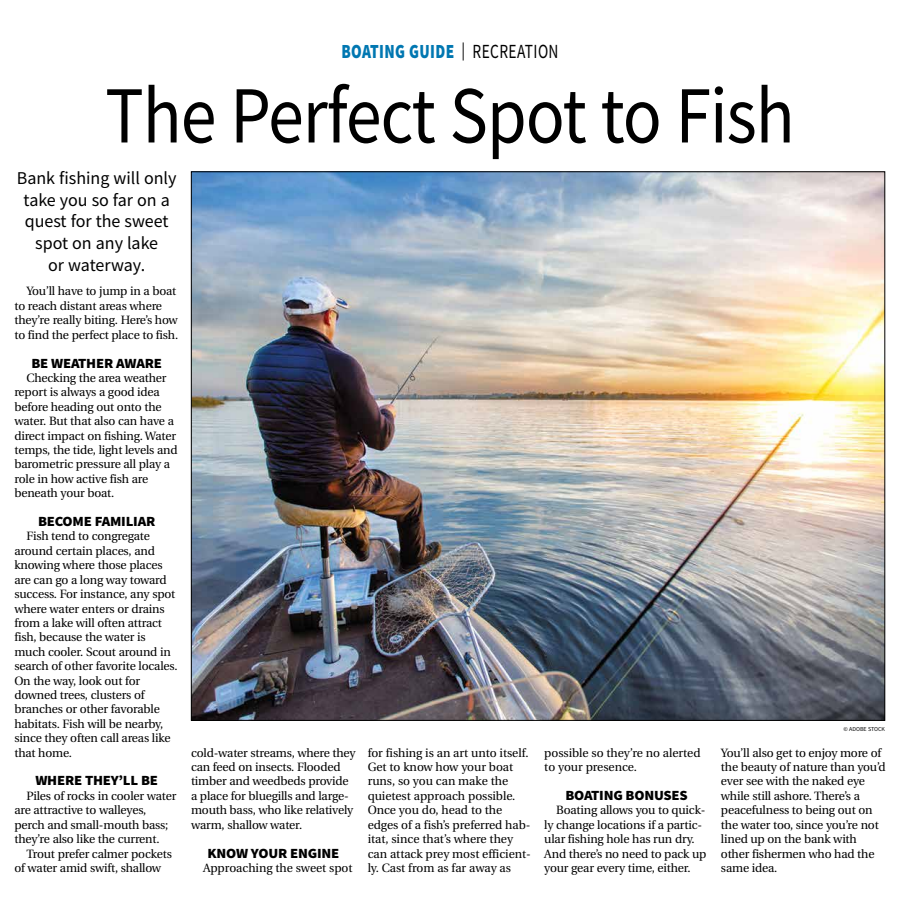
<style>
.page{position:relative;width:900px;height:908px;background:#fff}
.page>*{position:absolute;margin:0;border:0;box-sizing:border-box;transform-origin:0 0}
.t1{font:81px "Source Sans Pro";letter-spacing:-.015em;color:#000;scale:.89 1}
.t2{font:900 20px "Source Sans Pro";letter-spacing:.025em;color:#0077b1;scale:.77 1}
.t3{font:18px/21.6px "Source Sans Pro";color:#000;text-align:center}
.t4{font:900 14px "Source Sans Pro";letter-spacing:-.015em;color:#000;scale:1.05 1}
.t5{font:12px/14.4px "Utopia";letter-spacing:-.015em;color:#000}
.t6{font:6px "Source Sans Pro";color:#000}
.s1{font-weight:400;font-size:18px;color:#000}
.s2{font-weight:400;color:#000}
</style>
<div class="page">
<img style="left:193px;top:173px;width:690px;height:545px">
<h2 class="t2" style="left:341px;top:38px;width:284px">BOATING GUIDE <span class="s1">|</span> <span class="s2">RECREATION</span></h2>
<h1 class="t1" style="left:105px;top:64px;width:776px">The Perfect Spot to Fish</h1>
<h3 class="t3" style="left:17px;top:167px;width:161px">Bank fishing will only take you so far on a quest for the sweet spot on any lake<br>or waterway.</h3>
<p class="t5" style="left:14px;top:284px;width:165px;text-indent:12px">You’ll have to jump in a boat to reach distant areas where they’re really biting. Here’s how to find the perfect place to fish.</p>
<p class="t4" style="left:31px;top:353px;width:126px">BE WEATHER AWARE</p>
<p class="t5" style="left:14px;top:371px;width:165px;text-indent:12px">Checking the area weather report is always a good idea before heading out onto the water. But that also can have a direct impact on fishing. Water temps, the tide, light levels and barometric pressure all play a role in how active fish are beneath your boat.</p>
<p class="t4" style="left:38px;top:511px;width:113px">BECOME FAMILIAR</p>
<p class="t5" style="left:14px;top:529px;width:165px;text-indent:12px">Fish tend to congregate around certain places, and knowing where those places are can go a long way toward success. For instance, any spot where water enters or drains from a lake will often attract fish, because the water is much cooler. Scout around in search of other favorite locales.<br>On the way, look out for downed trees, clusters of branches or other favorable habitats. Fish will be nearby, since they often call areas like that home.</p>
<p class="t4" style="left:35px;top:770px;width:118px">WHERE THEY’LL BE</p>
<p class="t5" style="left:14px;top:788px;width:164px;text-indent:12px">Piles of rocks in cooler water are attractive to walleyes, perch and small-mouth bass; they’re also like the current.</p>
<p class="t5" style="left:14px;top:846px;width:159px;text-indent:12px">Trout prefer calmer pockets of water amid swift, shallow</p>
<p class="t5" style="left:191px;top:745px;width:166px">cold-water streams, where they can feed on insects. Flooded timber and weedbeds provide a place for bluegills and large&shy;mouth bass, who like relatively warm, shallow water.</p>
<p class="t4" style="left:207px;top:842px;width:127px">KNOW YOUR ENGINE</p>
<p class="t5" style="left:203px;top:860px;width:151px">Approaching the sweet spot</p>
<p class="t5" style="left:368px;top:745px;width:165px">for fishing is an art unto itself.<br>Get to know how your boat runs, so you can make the quietest approach possible.<br>Once you do, head to the edges of a fish’s preferred hab&shy;itat, since that’s where they can attack prey most efficient&shy;ly. Cast from as far away as</p>
<p class="t5" style="left:544px;top:745px;width:158px">possible so they’re no alerted to your presence.</p>
<p class="t4" style="left:565px;top:785px;width:118px">BOATING BONUSES</p>
<p class="t5" style="left:544px;top:803px;width:164px;text-indent:12px">Boating allows you to quick&shy;ly change locations if a partic&shy;ular fishing hole has run dry.<br>And there’s no need to pack up your gear every time, either.</p>
<p class="t6" style="left:844px;top:725px;width:43px">© ADOBE STOCK</p>
<p class="t5" style="left:721px;top:745px;width:166px">You’ll also get to enjoy more of the beauty of nature than you’d ever see with the naked eye while still ashore. There’s a peacefulness to being out on the water too, since you’re not lined up on the bank with other fishermen who had the same idea.</p>
</div>
